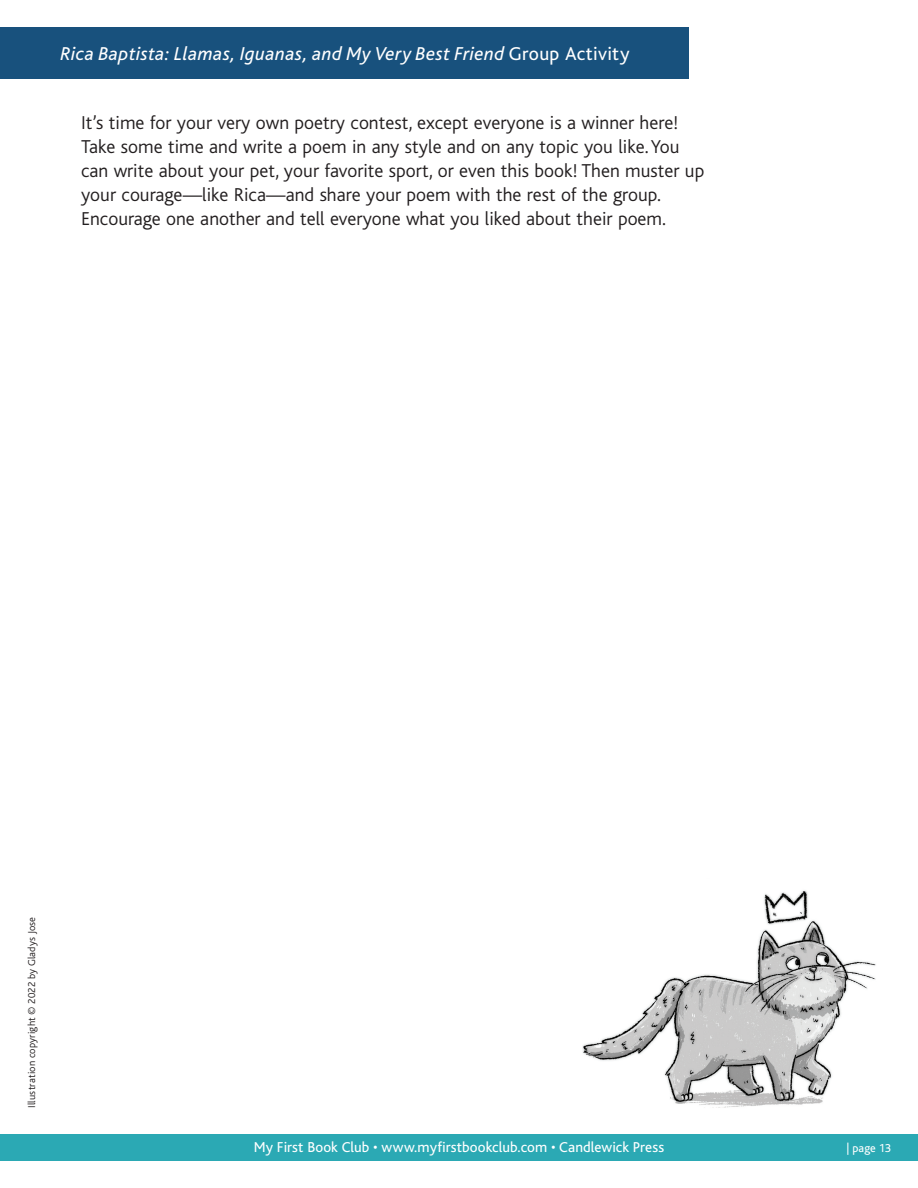
<style>
.page{position:relative;width:918px;height:1188px;background:#fff}
.page>*{position:absolute;margin:0;border:0;box-sizing:border-box;transform-origin:0 0}
.t1{font:300 19.5px/24px "Bliss";color:#231f20}
.J_L_text_no_indent{font:italic 19.5px "Bliss";letter-spacing:.02em;color:#fff}
.t2{font:15px "Bliss";letter-spacing:.005em;color:#fff}
.t3{font:12px "Bliss";letter-spacing:.01em;color:#fff}
.t4{font:300 10.5px "Bliss";letter-spacing:.015em;color:#231f20}
.s1{font-style:normal}
</style>
<div class="page">
<div style="left:0;top:1134px;width:918px;height:27px;background:#2ba9b4"></div>
<div style="left:0;top:27px;width:688px;height:52px;background:#18517d"></div>
<img style="left:582px;top:890px;width:294px;height:218px">
<p class="J_L_text_no_indent" style="left:60px;top:44px;width:571px">Rica Baptista: Llamas, Iguanas, and My Very Best Friend <span class="s1">Group Activity</span></p>
<p class="t1" style="left:81px;top:111px;width:625px">It’s time for your very own poetry contest, except everyone is a winner here!<br>Take some time and write a poem in any style and on any topic you like. You can write about your pet, your favorite sport, or even this book! Then muster up your courage—like Rica—and share your poem with the rest of the group.<br>Encourage one another and tell everyone what you liked about their poem.</p>
<p class="t4" style="left:26px;top:1108px;width:193px;rotate:-90deg">Illustration copyright © 2022 by Gladys Jose</p>
<p class="t2" style="left:254px;top:1139px;width:412px">My First Book Club • www.myfirstbookclub.com • Candlewick Press</p>
<p class="t3" style="left:846px;top:1142px;width:46px">| page 13</p>
</div>
